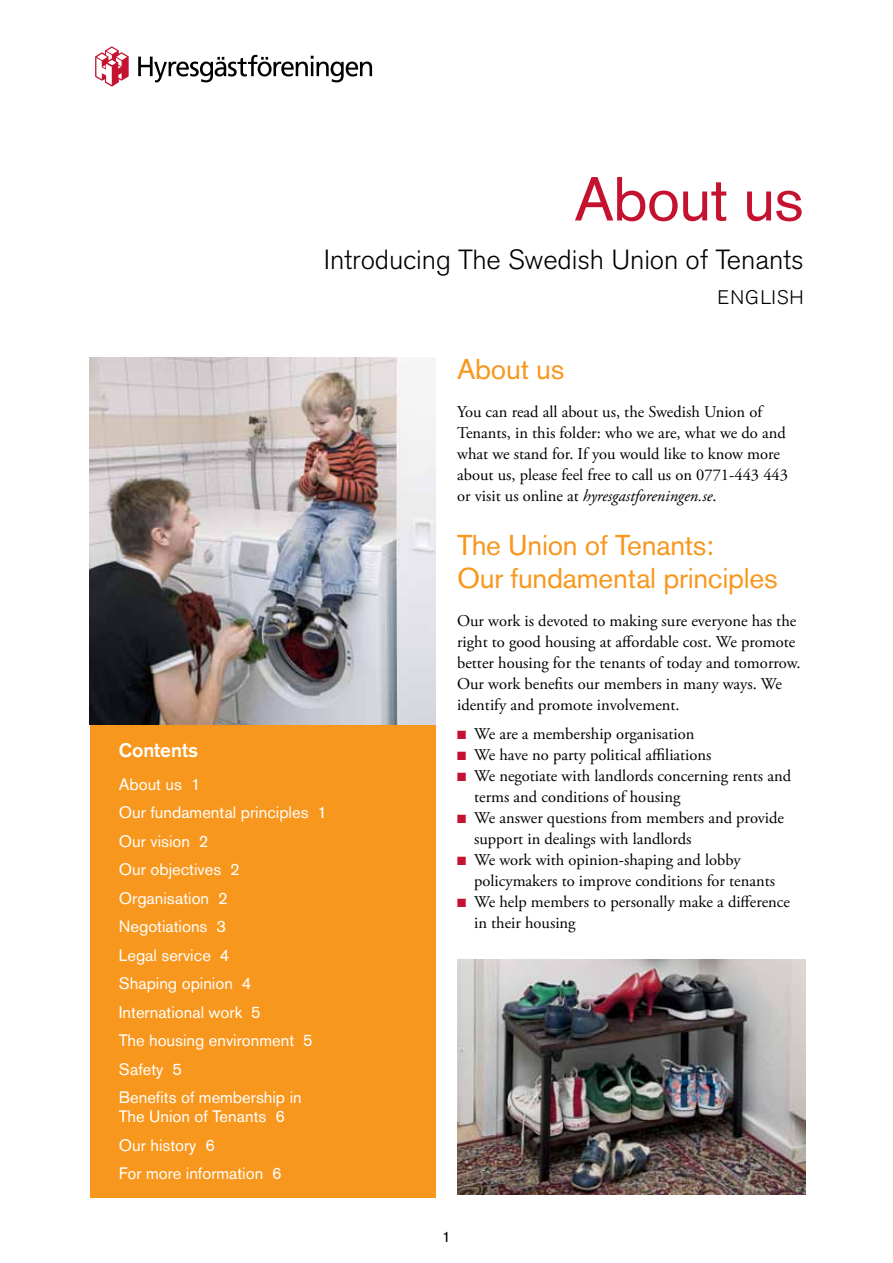
<style>
.page{position:relative;width:893px;height:1263px;background:#fff}
.page>*{position:absolute;margin:0;border:0;box-sizing:border-box;transform-origin:0 0}
.t1{font:61.5px "Akzidenz Grotesk BE";letter-spacing:-.015em;color:#c41230}
.t2{font:28.5px/33px "Akzidenz Grotesk BE";letter-spacing:-.01em;color:#f8971d}
.t3{font:300 27.45px "Akzidenz Grotesk BE";letter-spacing:-.005em;color:#000}
.t4{font:500 19.5px "Akzidenz Grotesk BE";letter-spacing:-.005em;color:#fff}
.t5{font:300 19.5px "Akzidenz Grotesk BE";letter-spacing:.055em;color:#000}
.t6{font:16.5px/21px "Adobe Garamond Pro";color:#000}
.t7{font:16.5px/28.5px "Akzidenz Grotesk BE";color:#fff}
.t8{font:15px "Akzidenz Grotesk BE";color:#000}
.s1{font-style:italic}
.s2{color:#c41230}
</style>
<div class="page">
<svg style="left:138px;top:55px;width:234px;height:27px"></svg>
<svg style="left:96px;top:47px;width:32px;height:39px"></svg>
<img style="left:457px;top:959px;width:348px;height:236px">
<div style="left:90px;top:721px;width:346px;height:477px;background:#f8971d"></div>
<img style="left:89px;top:357px;width:347px;height:367px">
<h1 class="t1" style="left:574px;top:162px;width:231px">About us</h1>
<h3 class="t3" style="left:324px;top:244px;width:481px">Introducing The Swedish Union of Tenants</h3>
<p class="t5" style="left:717px;top:286px;width:88px">english</p>
<p class="t4" style="left:119px;top:738px;width:81px">Contents</p>
<p class="t7" style="left:119px;top:770px;width:210px">About us 1<br>Our fundamental principles 1<br>Our vision 2<br>Our objectives 2<br>Organisation 2<br>Negotiations 3<br>Legal service 4<br>Shaping opinion 4<br>International work 5<br>The housing environment 5<br>Safety 5<br>Benefits of membership in</p>
<p class="t7" style="left:119px;top:1102px;width:168px">The Union of Tenants 6<br>Our history 6<br>For more information 6</p>
<h2 class="t2" style="left:457px;top:352px;width:109px">About us</h2>
<p class="t6" style="left:457px;top:401px;width:332px">You can read all about us, the Swedish Union of Tenants, in this folder: who we are, what we do and what we stand for. If you would like to know more about us, please feel free to call us on 0771-443 443 or visit us online at <span class="s1">hyresgastforeningen.se</span>.</p>
<h2 class="t2" style="left:457px;top:528px;width:322px">The Union of Tenants:<br>Our fundamental principles</h2>
<p class="t6" style="left:457px;top:610px;width:345px">Our work is devoted to making sure everyone has the right to good housing at affordable cost. We promote better housing for the tenants of today and tomorrow.<br>Our work benefits our members in many ways. We identify and promote involvement.</p>
<p class="t6" style="left:457px;top:724px;width:239px"><span class="s2">■</span> We are a membership organisation</p>
<p class="t6" style="left:457px;top:745px;width:256px"><span class="s2">■</span> We have no party political affiliations</p>
<p class="t6" style="left:474px;top:766px;width:318px;text-indent:-17px"><span class="s2">■</span> We negotiate with landlords concerning rents and terms and conditions of housing</p>
<p class="t6" style="left:474px;top:808px;width:311px;text-indent:-17px"><span class="s2">■</span> We answer questions from members and provide support in dealings with landlords</p>
<p class="t6" style="left:474px;top:850px;width:302px;text-indent:-17px"><span class="s2">■</span> We work with opinion-shaping and lobby policymakers to improve conditions for tenants</p>
<p class="t6" style="left:474px;top:892px;width:317px;text-indent:-17px"><span class="s2">■</span> We help members to personally make a difference in their housing</p>
<p class="t8" style="left:442px;top:1227px;width:10px">1</p>
</div>
